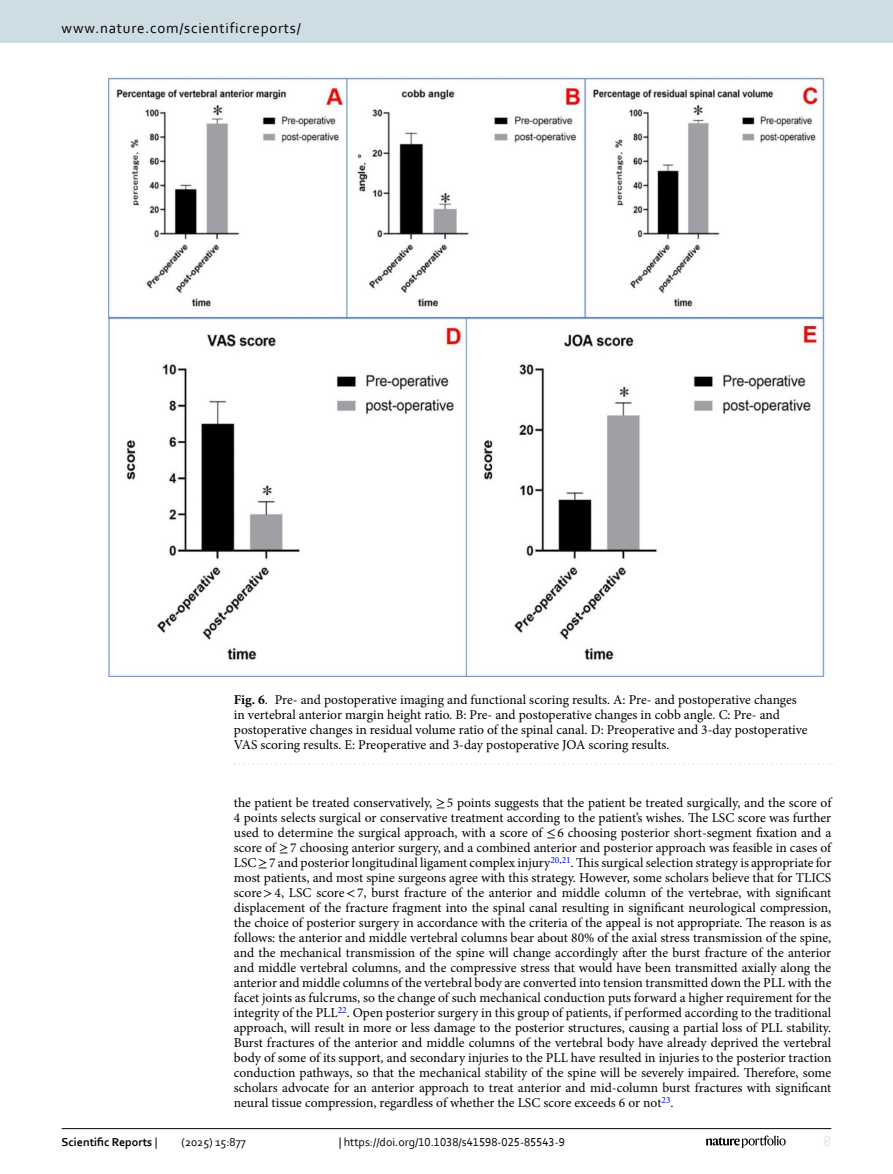
<style>
.page{position:relative;width:893px;height:1174px;background:#fff}
.page>*{position:absolute;margin:0;border:0;box-sizing:border-box;transform-origin:0 0}
.t1{font:15px "Corbel";letter-spacing:.05em;color:#000}
.t2{font:15px "Corbel";color:#d9e4eb}
.Body_Text_Indent{font:13.5px/15px "Minion Pro";color:#000;text-align:justify}
.Figure_Caption{font:13.5px/15px "Minion Pro";letter-spacing:-.005em;color:#000}
.t3{font:12px "Corbel";color:#000}
.t4{font:700 12px "Corbel";color:#000}
.s1{font-weight:700}
.s2{font-family:"STIX"}
.s3{font-weight:400}
</style>
<div class="page">
<img style="left:108px;top:77px;width:717px;height:599px">
<svg style="left:235px;top:763px;width:597px;height:2px"></svg>
<hr style="left:62px;top:1128px;width:769px;height:1px;background:#000">
<svg style="left:706px;top:1135px;width:80px;height:12px"></svg>
<div style="left:0;top:0;width:893px;height:43px;background:#cedde4"></div>
<p class="t1" style="left:62px;top:18px;width:241px">www.nature.com/scientificreports/</p>
<p class="Figure_Caption" style="left:234px;top:692px;width:575px"><span class="s1">Fig. 6</span>. Pre- and postoperative imaging and functional scoring results. A: Pre- and postoperative changes in vertebral anterior margin height ratio. B: Pre- and postoperative changes in cobb angle. C: Pre- and postoperative changes in residual volume ratio of the spinal canal. D: Preoperative and 3-day postoperative VAS scoring results. E: Preoperative and 3-day postoperative JOA scoring results.</p>
<p class="Body_Text_Indent" style="left:234px;top:795px;width:599px">the patient be treated conservatively, <span class="s2">≥</span>5 points suggests that the patient be treated surgically, and the score of 4 points selects surgical or conservative treatment according to the patient’s wishes. The LSC score was further used to determine the surgical approach, with a score of <span class="s2">≤</span>6 choosing posterior short-segment fixation and a score of <span class="s2">≥</span>7 choosing anterior surgery, and a combined anterior and posterior approach was feasible in cases of LSC<span class="s2">≥</span>7 and posterior longitudinal ligament complex injury<sup>20</sup><sup>,</sup><sup>21</sup>. This surgical selection strategy is appropriate for most patients, and most spine surgeons agree with this strategy. However, some scholars believe that for TLICS score<span class="s2">&gt;</span>4, LSC score<span class="s2">&lt;</span>7, burst fracture of the anterior and middle column of the vertebrae, with significant displacement of the fracture fragment into the spinal canal resulting in significant neurological compression, the choice of posterior surgery in accordance with the criteria of the appeal is not appropriate. The reason is as follows: the anterior and middle vertebral columns bear about 80% of the axial stress transmission of the spine, and the mechanical transmission of the spine will change accordingly after the burst fracture of the anterior and middle vertebral columns, and the compressive stress that would have been transmitted axially along the anterior and middle columns of the vertebral body are converted into tension transmitted down the PLL with the facet joints as fulcrums, so the change of such mechanical conduction puts forward a higher requirement for the integrity of the PLL<sup>22</sup>. Open posterior surgery in this group of patients, if performed according to the traditional approach, will result in more or less damage to the posterior structures, causing a partial loss of PLL stability.<br>Burst fractures of the anterior and middle columns of the vertebral body have already deprived the vertebral body of some of its support, and secondary injuries to the PLL have resulted in injuries to the posterior traction conduction pathways, so that the mechanical stability of the spine will be severely impaired. Therefore, some scholars advocate for an anterior approach to treat anterior and mid-column burst fractures with significant neural tissue compression, regardless of whether the LSC score exceeds 6 or not<sup>23</sup>.</p>
<p class="t4" style="left:62px;top:1134px;width:97px">Scientific Reports <span class="s3">|</span></p>
<p class="t3" style="left:181px;top:1134px;width:66px">(2025) 15:877</p>
<p class="t3" style="left:339px;top:1134px;width:228px">| https://doi.org/10.1038/s41598-025-85543-9</p>
<p class="t2" style="left:824px;top:1132px;width:9px">8</p>
</div>
